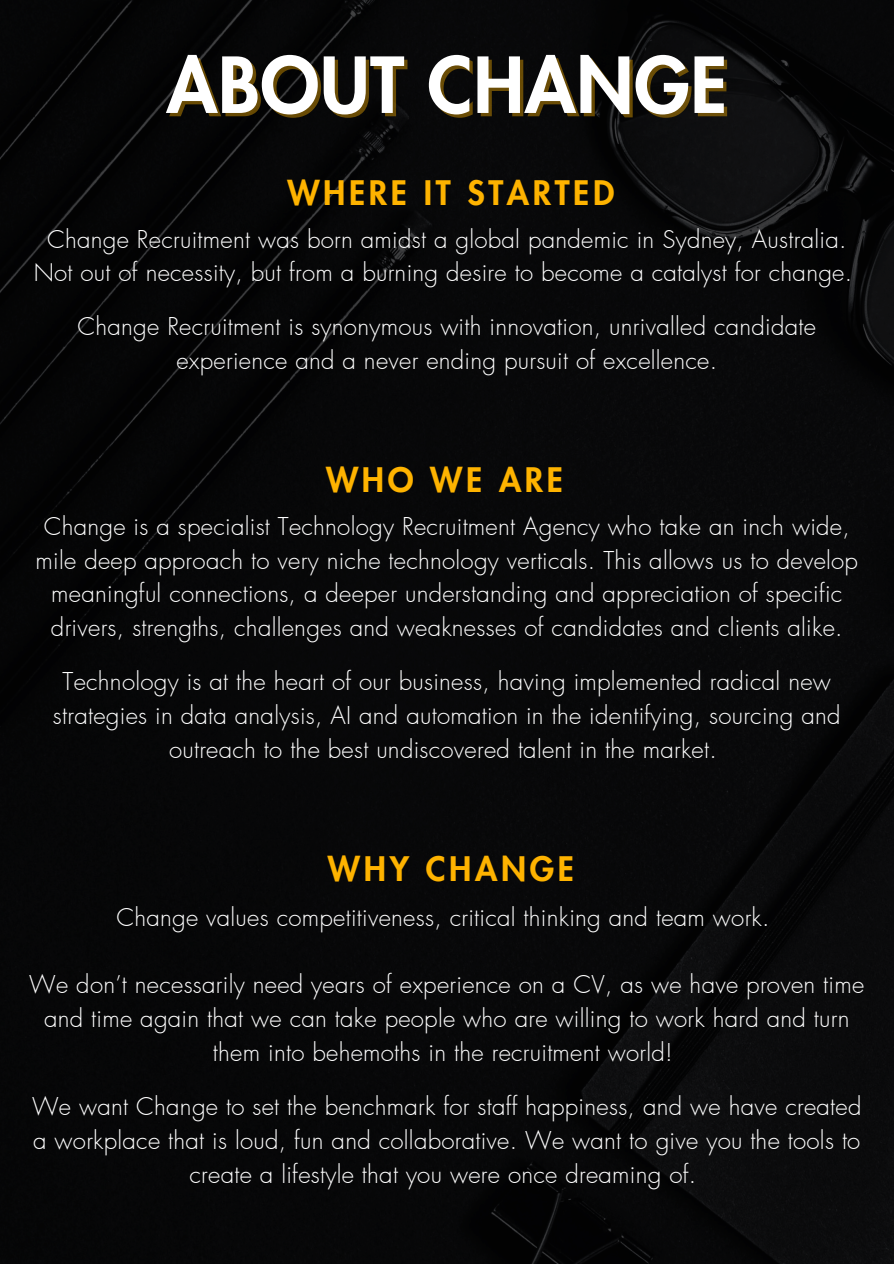
<style>
.page{position:relative;width:894px;height:1264px;background:#fff}
.page>*{position:absolute;margin:0;border:0;box-sizing:border-box;transform-origin:0 0}
.t1{font:800 75px "Futura LT Pro";letter-spacing:.01em;color:#fff}
.t2{font:800 33px "Futura LT Pro";letter-spacing:.11em;color:#feb300}
.t3{font:300 24px/33.8px "Futura LT Pro";letter-spacing:.01em;color:#fff;text-align:center}
</style>
<div class="page">
<div style="left:0;top:0;width:893px;height:1263px;background:#070808"></div>
<h1 class="t1" style="left:166px;top:51px;width:562px">ABOUT CHANGE</h1>
<h2 class="t2" style="left:287px;top:178px;width:328px">WHERE IT STARTED</h2>
<p class="t3" style="left:34px;top:223px;width:819px">Change Recruitment was born amidst a global pandemic in Sydney, Australia.<br>Not out of necessity, but from a burning desire to become a catalyst for change.</p>
<p class="t3" style="left:77px;top:311px;width:740px">Change Recruitment is synonymous with innovation, unrivalled candidate experience and a never ending pursuit of excellence.</p>
<h2 class="t2" style="left:326px;top:465px;width:238px">WHO WE ARE</h2>
<p class="t3" style="left:36px;top:510px;width:823px">Change is a specialist Technology Recruitment Agency who take an inch wide, mile deep approach to very niche technology verticals. This allows us to develop meaningful connections, a deeper understanding and appreciation of specific drivers, strengths, challenges and weaknesses of candidates and clients alike.</p>
<p class="t3" style="left:53px;top:665px;width:789px">Technology is at the heart of our business, having implemented radical new strategies in data analysis, AI and automation in the identifying, sourcing and outreach to the best undiscovered talent in the market.</p>
<h2 class="t2" style="left:328px;top:853px;width:247px">WHY CHANGE</h2>
<p class="t3" style="left:116px;top:901px;width:654px">Change values competitiveness, critical thinking and team work.</p>
<p class="t3" style="left:29px;top:968px;width:836px">We don’t necessarily need years of experience on a CV, as we have proven time and time again that we can take people who are willing to work hard and turn them into behemoths in the recruitment world!</p>
<p class="t3" style="left:32px;top:1090px;width:830px">We want Change to set the benchmark for staff happiness, and we have created a workplace that is loud, fun and collaborative. We want to give you the tools to create a lifestyle that you were once dreaming of.</p>
</div>
